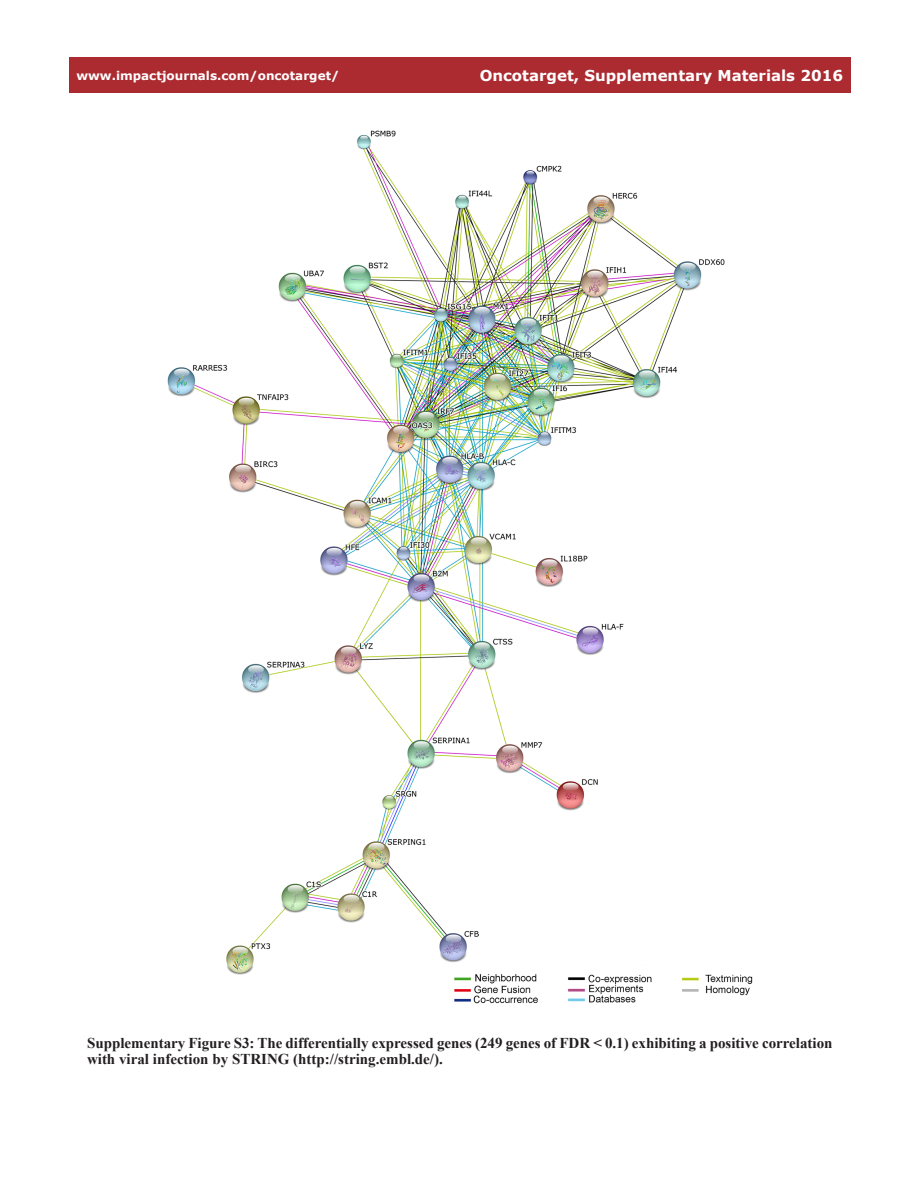
<style>
.page{position:relative;width:918px;height:1188px;background:#fff}
.page>*{position:absolute;margin:0;border:0;box-sizing:border-box;transform-origin:0 0}
.figuretext{font:700 15px/16.2px "Times New Roman";color:#231f20}
.t1{font:700 15px "Verdana";color:#fff}
.t2{font:700 12px "Verdana";color:#fff}
</style>
<div class="page">
<div style="left:69px;top:57px;width:781px;height:36px;background:#ac2b31"></div>
<img style="left:167px;top:130px;width:586px;height:874px">
<p class="t2" style="left:76px;top:67px;width:264px">www.impactjournals.com/oncotarget/</p>
<p class="t1" style="left:480px;top:65px;width:365px">Oncotarget, Supplementary Materials 2016</p>
<p class="figuretext" style="left:87px;top:1034px;width:747px">Supplementary Figure S3: The differentially expressed genes (249 genes of FDR &lt; 0.1) exhibiting a positive correlation with viral infection by STRING (http://string.embl.de/).</p>
</div>
